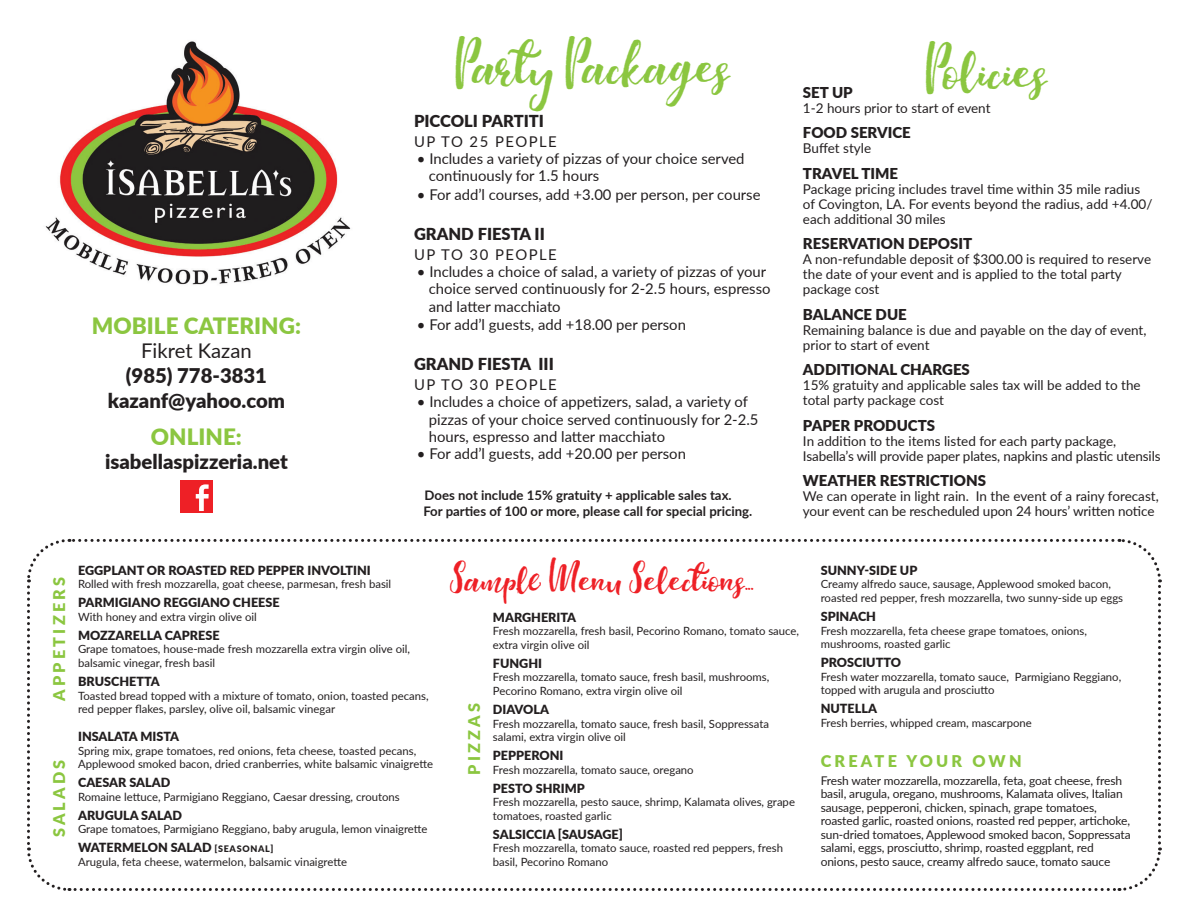
<style>
.page{position:relative;width:1188px;height:918px;background:#fff}
.page>*{position:absolute;margin:0;border:0;box-sizing:border-box;transform-origin:0 0}
.t1{font:41.25px "Highline";color:#8bc640}
.t2{font:27px "Highline";color:#ee2026}
.t3{font:900 22.5px "Lato";color:#8bc640}
.t4{font:900 20.25px "Lato";color:#231f20}
.t5{font:20.25px "Lato";color:#231f20}
.t6{font:900 16.5px "Lato";color:#231f20}
.t7{font:900 16.2px "Lato";letter-spacing:.2em;color:#8bc640}
.t8{font:900 15px "Lato";color:#231f20}
.t9{font:14.85px/17.2px "Lato";color:#231f20}
.t10{font:14.85px "Lato";letter-spacing:.1em;color:#231f20}
.t11{font:13.5px/15px "Lato";color:#231f20}
.t12{font:700 13.2px "Lato";color:#231f20}
.t13{font:900 12.6px "Lato";color:#231f20}
.t14{font:12px/13.5px "Lato";letter-spacing:-.01em;color:#231f20}
.t15{font:11.4px/13.6px "Lato";color:#231f20}
.s1{font-size:9px}
</style>
<div class="page">
<div style="left:180px;top:480px;width:33px;height:33px;background:#ee2026"></div>
<svg style="left:196px;top:484px;width:13px;height:27px"></svg>
<svg style="left:27px;top:538px;width:1135px;height:353px"></svg>
<img style="left:45px;top:41px;width:306px;height:244px">
<p class="t3" style="left:92px;top:309px;width:211px">MOBILE CATERING:</p>
<p class="t5" style="left:141px;top:336px;width:112px">Fikret Kazan</p>
<p class="t4" style="left:126px;top:360px;width:143px">(985) 778-3831</p>
<p class="t4" style="left:108px;top:385px;width:179px">kazanf@yahoo.com</p>
<p class="t3" style="left:151px;top:420px;width:92px">ONLINE:</p>
<p class="t4" style="left:105px;top:447px;width:184px">isabellaspizzeria.net</p>
<p class="t1" style="left:456px;top:44px;width:277px">Party Packages</p>
<p class="t6" style="left:414px;top:109px;width:132px">PICCOLI PARTITI</p>
<p class="t10" style="left:414px;top:131px;width:144px">UP TO 25 PEOPLE</p>
<p class="t9" style="left:429px;top:149px;width:317px;text-indent:-12px">• Includes a variety of pizzas of your choice served continuously for 1.5 hours</p>
<p class="t9" style="left:417px;top:185px;width:345px">• For add’l courses, add +3.00 per person, per course</p>
<p class="t6" style="left:414px;top:222px;width:132px">GRAND FIESTA II</p>
<p class="t10" style="left:414px;top:244px;width:144px">UP TO 30 PEOPLE</p>
<p class="t9" style="left:429px;top:262px;width:343px;text-indent:-12px">• Includes a choice of salad, a variety of pizzas of your choice served continuously for 2-2.5 hours, espresso and latter macchiato</p>
<p class="t9" style="left:417px;top:315px;width:271px">• For add’l guests, add +18.00 per person</p>
<p class="t6" style="left:414px;top:352px;width:141px">GRAND FIESTA III</p>
<p class="t10" style="left:414px;top:374px;width:144px">UP TO 30 PEOPLE</p>
<p class="t9" style="left:429px;top:393px;width:331px;text-indent:-12px">• Includes a choice of appetizers, salad, a variety of pizzas of your choice served continuously for 2-2.5 hours, espresso and latter macchiato</p>
<p class="t9" style="left:417px;top:444px;width:271px">• For add’l guests, add +20.00 per person</p>
<p class="t12" style="left:425px;top:485px;width:309px">Does not include 15% gratuity + applicable sales tax.</p>
<p class="t12" style="left:423px;top:501px;width:331px">For parties of 100 or more, please call for special pricing.</p>
<p class="t1" style="left:926px;top:48px;width:124px">Policies</p>
<p class="t8" style="left:803px;top:81px;width:51px">SET UP</p>
<p class="t11" style="left:803px;top:100px;width:189px">1-2 hours prior to start of event</p>
<p class="t8" style="left:803px;top:121px;width:109px">FOOD SERVICE</p>
<p class="t11" style="left:803px;top:140px;width:70px">Buffet style</p>
<p class="t8" style="left:803px;top:162px;width:97px">TRAVEL TIME</p>
<p class="t11" style="left:803px;top:181px;width:351px">Package pricing includes travel time within 35 mile radius of Covington, LA. For events beyond the radius, add +4.00/ each additional 30 miles</p>
<p class="t8" style="left:803px;top:232px;width:171px">RESERVATION DEPOSIT</p>
<p class="t11" style="left:803px;top:251px;width:350px">A non-refundable deposit of $300.00 is required to reserve the date of your event and is applied to the total party package cost</p>
<p class="t8" style="left:803px;top:303px;width:105px">BALANCE DUE</p>
<p class="t11" style="left:803px;top:322px;width:345px">Remaining balance is due and payable on the day of event, prior to start of event</p>
<p class="t8" style="left:803px;top:358px;width:168px">ADDITIONAL CHARGES</p>
<p class="t11" style="left:803px;top:377px;width:339px">15% gratuity and applicable sales tax will be added to the total party package cost</p>
<p class="t8" style="left:803px;top:414px;width:134px">PAPER PRODUCTS</p>
<p class="t11" style="left:803px;top:433px;width:359px">In addition to the items listed for each party package,<br>Isabella’s will provide paper plates, napkins and plastic utensils</p>
<p class="t8" style="left:803px;top:469px;width:185px">WEATHER RESTRICTIONS</p>
<p class="t11" style="left:803px;top:488px;width:357px">We can operate in light rain. In the event of a rainy forecast, your event can be rescheduled upon 24 hours’ written notice</p>
<p class="t7" style="left:47px;top:701px;width:126px;rotate:-90deg">APPETIZERS</p>
<p class="t7" style="left:47px;top:837px;width:79px;rotate:-90deg">SALADS</p>
<p class="t13" style="left:78px;top:561px;width:294px">EGGPLANT OR ROASTED RED PEPPER INVOLTINI</p>
<p class="t15" style="left:78px;top:577px;width:315px">Rolled with fresh mozzarella, goat cheese, parmesan, fresh basil</p>
<p class="t13" style="left:78px;top:593px;width:203px">PARMIGIANO REGGIANO CHEESE</p>
<p class="t15" style="left:78px;top:609px;width:180px">With honey and extra virgin olive oil</p>
<p class="t13" style="left:78px;top:626px;width:143px">MOZZARELLA CAPRESE</p>
<p class="t15" style="left:78px;top:642px;width:334px">Grape tomatoes, house-made fresh mozzarella extra virgin olive oil, balsamic vinegar, fresh basil</p>
<p class="t13" style="left:78px;top:672px;width:83px">BRUSCHETTA</p>
<p class="t15" style="left:78px;top:688px;width:352px">Toasted bread topped with a mixture of tomato, onion, toasted pecans, red pepper flakes, parsley, olive oil, balsamic vinegar</p>
<p class="t13" style="left:78px;top:727px;width:103px">INSALATA MISTA</p>
<p class="t15" style="left:78px;top:743px;width:356px">Spring mix, grape tomatoes, red onions, feta cheese, toasted pecans,<br>Applewood smoked bacon, dried cranberries, white balsamic vinaigrette</p>
<p class="t13" style="left:78px;top:773px;width:94px">CAESAR SALAD</p>
<p class="t15" style="left:78px;top:789px;width:323px">Romaine lettuce, Parmigiano Reggiano, Caesar dressing, croutons</p>
<p class="t13" style="left:78px;top:806px;width:106px">ARUGULA SALAD</p>
<p class="t15" style="left:78px;top:822px;width:351px">Grape tomatoes, Parmigiano Reggiano, baby arugula, lemon vinaigrette</p>
<p class="t13" style="left:78px;top:838px;width:197px">WATERMELON SALAD <span class="s1">[SEASONAL]</span></p>
<p class="t15" style="left:78px;top:854px;width:271px">Arugula, feta cheese, watermelon, balsamic vinaigrette</p>
<p class="t2" style="left:450px;top:564px;width:305px">Samp,le Menu Selections...</p>
<p class="t7" style="left:462px;top:775px;width:73px;rotate:-90deg">PIZZAS</p>
<p class="t13" style="left:493px;top:608px;width:85px">MARGHERITA</p>
<p class="t15" style="left:493px;top:624px;width:308px">Fresh mozzarella, fresh basil, Pecorino Romano, tomato sauce, extra virgin olive oil</p>
<p class="t13" style="left:493px;top:654px;width:51px">FUNGHI</p>
<p class="t15" style="left:493px;top:670px;width:278px">Fresh mozzarella, tomato sauce, fresh basil, mushrooms,<br>Pecorino Romano, extra virgin olive oil</p>
<p class="t13" style="left:493px;top:700px;width:58px">DIAVOLA</p>
<p class="t15" style="left:493px;top:716px;width:278px">Fresh mozzarella, tomato sauce, fresh basil, Soppressata salami, extra virgin olive oil</p>
<p class="t13" style="left:493px;top:746px;width:72px">PEPPERONI</p>
<p class="t15" style="left:493px;top:762px;width:202px">Fresh mozzarella, tomato sauce, oregano</p>
<p class="t13" style="left:493px;top:779px;width:93px">PESTO SHRIMP</p>
<p class="t15" style="left:493px;top:795px;width:304px">Fresh mozzarella, pesto sauce, shrimp, Kalamata olives, grape tomatoes, roasted garlic</p>
<p class="t13" style="left:493px;top:825px;width:132px">SALSICCIA [SAUSAGE]</p>
<p class="t15" style="left:493px;top:841px;width:292px">Fresh mozzarella, tomato sauce, roasted red peppers, fresh basil, Pecorino Romano</p>
<p class="t13" style="left:821px;top:561px;width:98px">SUNNY-SIDE UP</p>
<p class="t15" style="left:821px;top:577px;width:304px">Creamy alfredo sauce, sausage, Applewood smoked bacon, roasted red pepper, fresh mozzarella, two sunny-side up eggs</p>
<p class="t13" style="left:821px;top:607px;width:57px">SPINACH</p>
<p class="t15" style="left:821px;top:623px;width:268px">Fresh mozzarella, feta cheese grape tomatoes, onions, mushrooms, roasted garlic</p>
<p class="t13" style="left:821px;top:653px;width:82px">PROSCIUTTO</p>
<p class="t15" style="left:821px;top:669px;width:302px">Fresh water mozzarella, tomato sauce, Parmigiano Reggiano, topped with arugula and prosciutto</p>
<p class="t13" style="left:821px;top:699px;width:58px">NUTELLA</p>
<p class="t15" style="left:821px;top:715px;width:213px">Fresh berries, whipped cream, mascarpone</p>
<p class="t7" style="left:821px;top:749px;width:203px">CREATE YOUR OWN</p>
<p class="t14" style="left:821px;top:773px;width:311px">Fresh water mozzarella, mozzarella, feta, goat cheese, fresh basil, arugula, oregano, mushrooms, Kalamata olives, Italian sausage, pepperoni, chicken, spinach, grape tomatoes, roasted garlic, roasted onions, roasted red pepper, artichoke, sun-dried tomatoes, Applewood smoked bacon, Soppressata salami, eggs, prosciutto, shrimp, roasted eggplant, red onions, pesto sauce, creamy alfredo sauce, tomato sauce</p>
</div>
